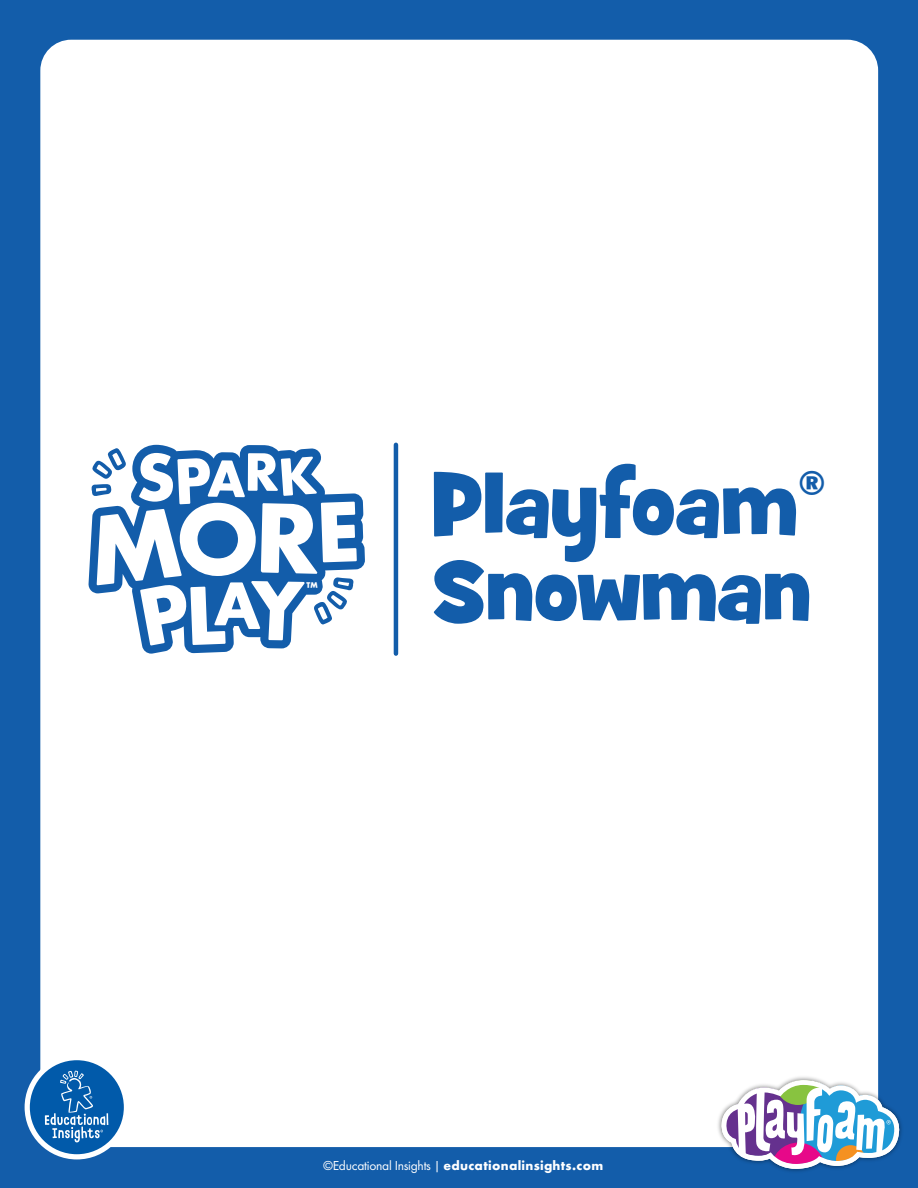
<style>
.page{position:relative;width:918px;height:1188px;background:#135daa}
.page>*{position:absolute;margin:0;border:0;box-sizing:border-box;transform-origin:0 0}
.t1{font:86.25px "Grilled Cheese BTN";color:#135daa}
.t2{font:32.85px "Grilled Cheese BTN";color:#135daa}
.t3{font:700 14.7px "Function Pro";color:#fff}
.t4{font:700 13.5px "Function Pro";letter-spacing:.02em;color:#fff}
.s1{font-weight:400}
</style>
<div class="page">
<div style="left:40px;top:40px;width:838px;height:1107px;background:#fff;border-radius:31px"></div>
<img style="left:715px;top:1073px;width:187px;height:99px">
<svg style="left:721px;top:1080px;width:179px;height:89px"></svg>
<div style="left:25px;top:1055px;width:104px;height:104px;background:#fff;border-radius:50%"></div>
<div style="left:30px;top:1060px;width:94px;height:94px;background:#015aaa;border-radius:50%"></div>
<svg style="left:45px;top:1071px;width:63px;height:72px"></svg>
<svg style="left:88px;top:445px;width:277px;height:209px"></svg>
<svg style="left:91px;top:448px;width:266px;height:198px"></svg>
<hr style="left:394px;top:445px;width:4px;height:209px;background:#135daa">
<p class="t3" style="left:306px;top:578px;width:13px">™</p>
<h1 class="t1" style="left:432px;top:449px;width:368px">Playfoam</h1>
<h2 class="t2" style="left:798px;top:462px;width:29px">®</h2>
<h1 class="t1" style="left:432px;top:535px;width:381px">Snowman</h1>
<p class="t4" style="left:323px;top:1157px;width:282px"><span class="s1">©Educational Insights |</span> educationalinsights.com</p>
</div>
